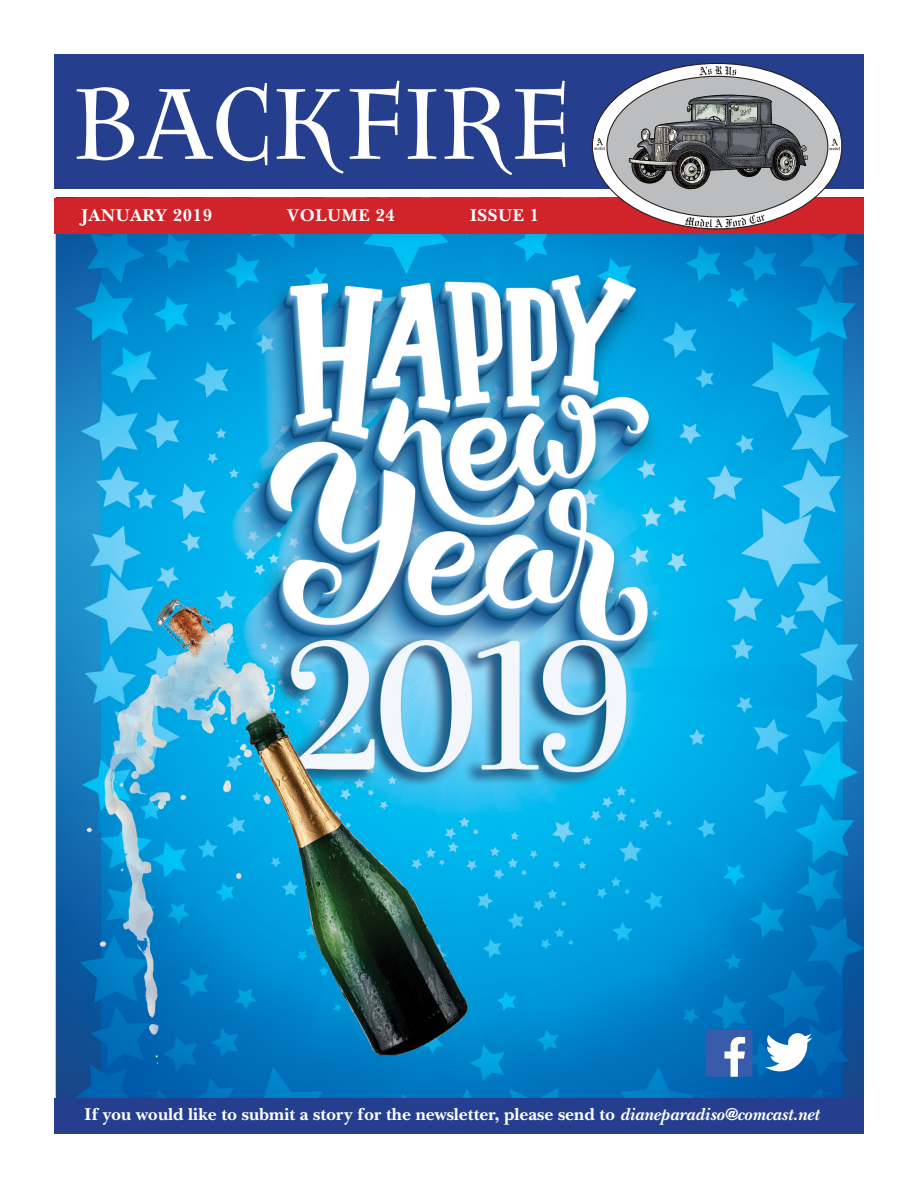
<style>
.page{position:relative;width:918px;height:1188px;background:#fff}
.page>*{position:absolute;margin:0;border:0;box-sizing:border-box;transform-origin:0 0}
.t1{font:108px "Litania";letter-spacing:.01em;color:#fff}
.t2{font:700 18px "New Baskerville";color:#fff}
.t3{font:700 18px "New Baskerville";letter-spacing:.035em;color:#fff}
.s1{font-style:italic}
</style>
<div class="page">
<img style="left:55px;top:234px;width:809px;height:863px">
<div style="left:54px;top:54px;width:810px;height:135px;background:#253f8e"></div>
<div style="left:54px;top:198px;width:810px;height:36px;background:#d1232a"></div>
<div style="left:54px;top:1098px;width:810px;height:36px;background:#253f8e"></div>
<svg style="left:592px;top:63px;width:250px;height:166px;background:#e6e5e6"></svg>
<div style="left:607px;top:76px;width:221px;height:141px;background:#bbbdbf;border-radius:50%"></div>
<svg style="left:699px;top:66px;width:38px;height:10px"></svg>
<svg style="left:685px;top:215px;width:80px;height:13px"></svg>
<svg style="left:629px;top:95px;width:179px;height:94px"></svg>
<svg style="left:594px;top:138px;width:11px;height:12px"></svg>
<svg style="left:829px;top:139px;width:11px;height:11px"></svg>
<div style="left:705px;top:1030px;width:47px;height:47px;background:#395caa;border-radius:3px"></div>
<svg style="left:724px;top:1037px;width:21px;height:40px"></svg>
<svg style="left:765px;top:1033px;width:47px;height:38px"></svg>
<p class="t1" style="left:74px;top:59px;width:499px">BACKFIRE</p>
<p class="t3" style="left:81px;top:205px;width:132px">JANUARY 2019</p>
<p class="t3" style="left:287px;top:205px;width:109px">VOLUME 24</p>
<p class="t2" style="left:470px;top:205px;width:71px">ISSUE 1</p>
<p class="t2" style="left:85px;top:1103px;width:736px">If you would like to submit a story for the newsletter, please send to <span class="s1">dianeparadiso@comcast.net</span></p>
</div>
